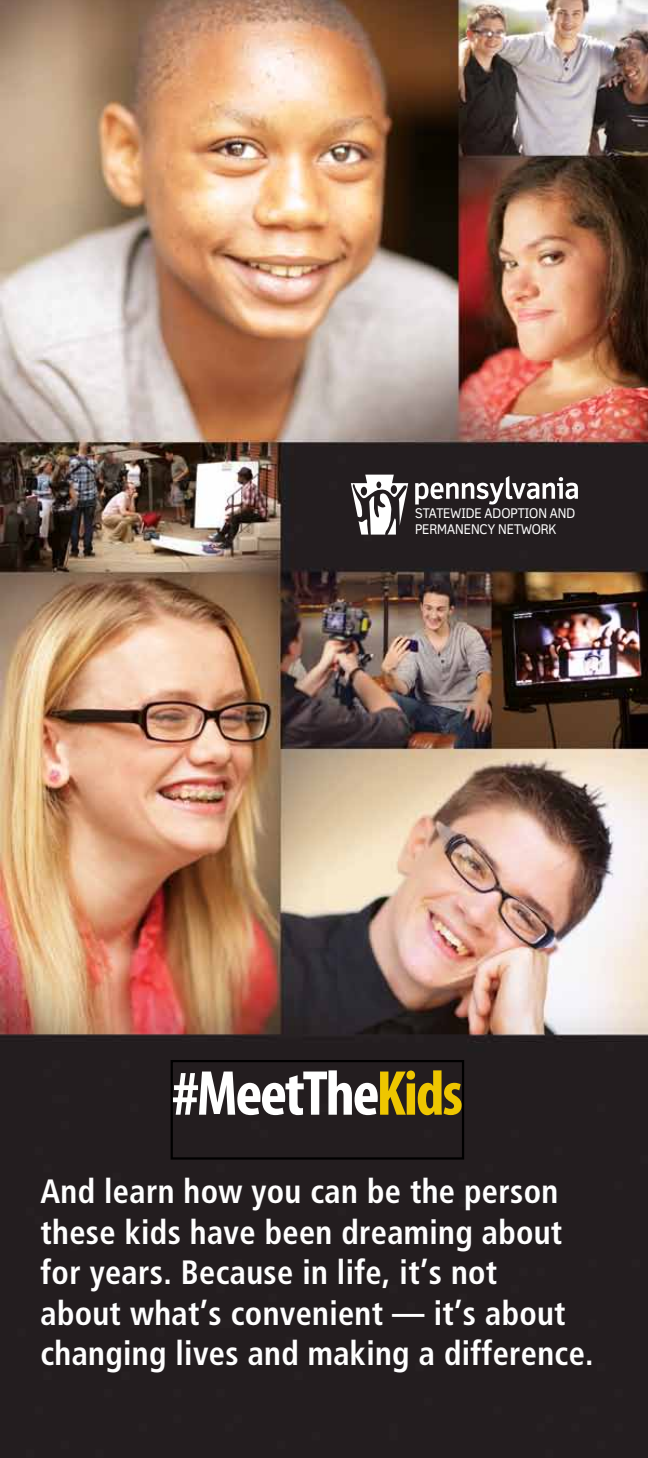
<style>
.page{position:relative;width:648px;height:1458px;background:#fff}
.page>*{position:absolute;margin:0;border:0;box-sizing:border-box;transform-origin:0 0}
.t1{font:700 condensed 64.12px "Myriad Pro";letter-spacing:-.035em;color:#fff}
.t2{font:700 condensed 33.75px/40.5px "Frutiger CE";letter-spacing:.01em;color:#fff;scale:.96 1}
.t3{font:13.28px/16px "Felbridge";color:#fff;scale:.92 1}
.s1{color:#eec600}
</style>
<div class="page">
<img style="left:0;top:0;width:648px;height:1458px">
<svg style="left:415px;top:476px;width:163px;height:29px"></svg>
<svg style="left:351px;top:475px;width:57px;height:60px"></svg>
<div style="left:171px;top:1060px;width:293px;height:100px;border:2px solid #000"></div>
<p class="t3" style="left:415px;top:506px;width:176px">STATEWIDE ADOPTION AND<br>PERMANENCY NETWORK</p>
<h1 class="t1" style="left:172px;top:1053px;width:293px">#MeetThe<span class="s1">Kids</span></h1>
<p class="t2" style="left:40px;top:1172px;width:578px">And learn how you can be the person these kids have been dreaming about for years. Because in life, it’s not<br>about what’s convenient — it’s about changing lives and making a difference.</p>
</div>
